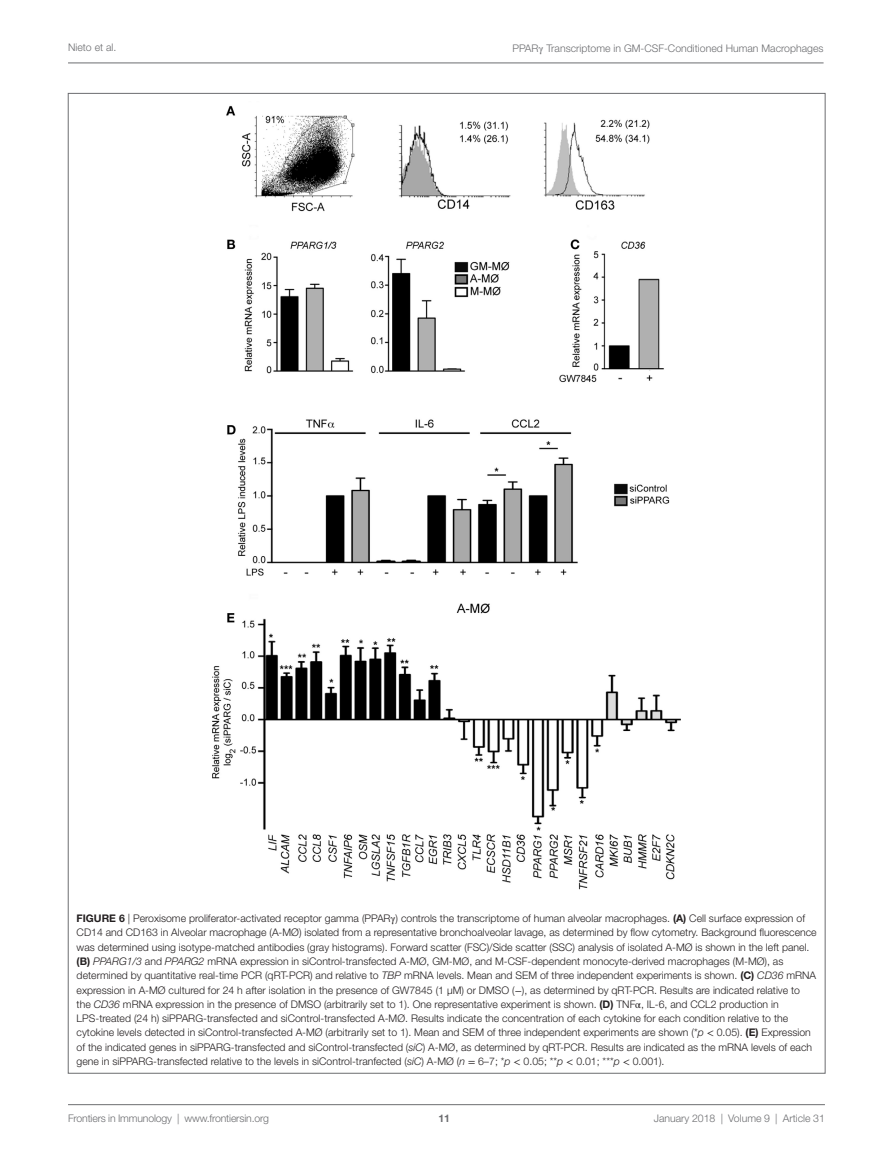
<style>
.page{position:relative;width:893px;height:1170px;background:#fff}
.page>*{position:absolute;margin:0;border:0;box-sizing:border-box;transform-origin:0 0}
.t1{font:300 10.5px/14.2px "Helvetica Neue LT Std";color:#231f20}
.t2{font:300 10.5px "Helvetica Neue LT Std";color:#6c6d70}
.t3{font:700 10.5px "Helvetica Neue LT Std";color:#6c6d70}
.s1{font-family:"STIX General";font-weight:400}
.s2{font-weight:700}
.s3{font-style:italic}
</style>
<div class="page">
<img style="left:213px;top:105px;width:467px;height:785px">
<hr style="left:68px;top:1104px;width:757px;height:1px;background:#6c6d70">
<hr style="left:68px;top:63px;width:756px;height:1px;background:#6c6d70">
<p class="t2" style="left:68px;top:41px;width:50px">Nieto et al.</p>
<p class="t2" style="left:512px;top:42px;width:313px">PPAR<span class="s1">γ</span> Transcriptome in GM-CSF-Conditioned Human Macrophages</p>
<p class="t1" style="left:77px;top:911px;width:741px"><span class="s2">FIGURE 6</span> | Peroxisome proliferator-activated receptor gamma (PPAR<span class="s1">γ</span>) controls the transcriptome of human alveolar macrophages. <span class="s2">(A)</span> Cell surface expression of CD14 and CD163 in Alveolar macrophage (A-MØ) isolated from a representative bronchoalveolar lavage, as determined by flow cytometry. Background fluorescence was determined using isotype-matched antibodies (gray histograms). Forward scatter (FSC)/Side scatter (SSC) analysis of isolated A-MØ is shown in the left panel. <span class="s2">(B)</span> <span class="s3">PPARG1/3</span> and <span class="s3">PPARG2</span> mRNA expression in siControl-transfected A-MØ, GM-MØ, and M-CSF-dependent monocyte-derived macrophages (M-MØ), as determined by quantitative real-time PCR (qRT-PCR) and relative to <span class="s3">TBP</span> mRNA levels. Mean and SEM of three independent experiments is shown. <span class="s2">(C)</span> <span class="s3">CD36</span> mRNA expression in A-MØ cultured for 24 h after isolation in the presence of GW7845 (1 µM) or DMSO (<span class="s1">−</span>), as determined by qRT-PCR. Results are indicated relative to the <span class="s3">CD36</span> mRNA expression in the presence of DMSO (arbitrarily set to 1). One representative experiment is shown. <span class="s2">(D)</span> TNF<span class="s1">α</span>, IL-6, and CCL2 production in LPS-treated (24 h) siPPARG-transfected and siControl-transfected A-MØ. Results indicate the concentration of each cytokine for each condition relative to the cytokine levels detected in siControl-transfected A-MØ (arbitrarily set to 1). Mean and SEM of three independent experiments are shown (*<span class="s3">p</span> <span class="s1">&lt;</span> 0.05). <span class="s2">(E)</span> Expression of the indicated genes in siPPARG-transfected and siControl-transfected (<span class="s3">siC</span>) A-MØ, as determined by qRT-PCR. Results are indicated as the mRNA levels of each gene in siPPARG-transfected relative to the levels in siControl-tranfected (<span class="s3">siC</span>) A-MØ (<span class="s3">n</span> <span class="s1">=</span> 6–7; *<span class="s3">p</span> <span class="s1">&lt;</span> 0.05; **<span class="s3">p</span> <span class="s1">&lt;</span> 0.01; ***<span class="s3">p</span> <span class="s1">&lt;</span> 0.001).</p>
<p class="t2" style="left:68px;top:1111px;width:203px">Frontiers in Immunology | www.frontiersin.org</p>
<p class="t2" style="left:654px;top:1111px;width:173px">January 2018 | Volume 9 | Article 31</p>
<p class="t3" style="left:439px;top:1111px;width:13px">11</p>
</div>
